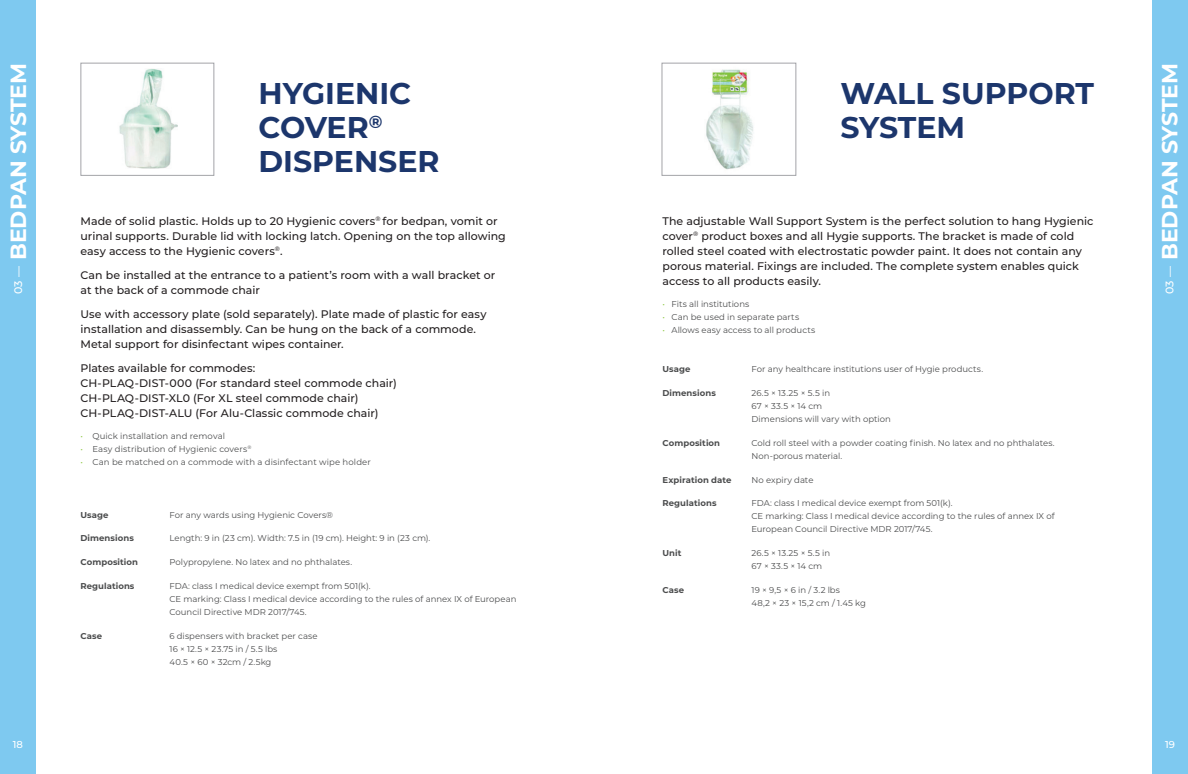
<style>
.page{position:relative;width:1188px;height:774px;background:#fff}
.page>*{position:absolute;margin:0;border:0;box-sizing:border-box;transform-origin:0 0}
.t1{font:700 30px/34px "Montserrat";color:#1c366c}
.t2{font:700 22px "Montserrat";color:#fff}
.t3{font:500 11px/15px "Montserrat";letter-spacing:.005em;color:#231f20}
.t4{font:500 10px "Montserrat";color:#fff}
.t5{font:8.5px/13px "Montserrat";letter-spacing:.005em;color:#4b4c4d}
.t6{font:700 8.5px "Montserrat";letter-spacing:.01em;color:#4b4c4d}
.s1{color:#8bc63e}
</style>
<div class="page">
<div style="left:0;top:0;width:36px;height:774px;background:#7ec9f0"></div>
<div style="left:1152px;top:0;width:36px;height:774px;background:#7ec9f0"></div>
<img style="left:706px;top:69px;width:47px;height:101px">
<div style="left:662px;top:63px;width:134px;height:113px;border:1px solid #a3a4a8"></div>
<img style="left:119px;top:69px;width:59px;height:99px">
<div style="left:81px;top:63px;width:133px;height:113px;border:1px solid #a3a4a8"></div>
<h2 class="t2" style="left:2px;top:294px;width:233px;rotate:-90deg"><sup>03</sup> <sup>—</sup> BEDPAN SYSTEM</h2>
<h2 class="t2" style="left:1154px;top:294px;width:233px;rotate:-90deg"><sup>03</sup> <sup>—</sup> BEDPAN SYSTEM</h2>
<h1 class="t1" style="left:258px;top:75px;width:183px">HYGIENIC<br>COVER<sup>®<br></sup>DISPENSER</h1>
<h1 class="t1" style="left:840px;top:75px;width:255px">WALL SUPPORT<br>SYSTEM</h1>
<p class="t3" style="left:80px;top:213px;width:427px">Made of solid plastic. Holds up to 20 Hygienic covers<sup>®</sup> for bedpan, vomit or urinal supports. Durable lid with locking latch. Opening on the top allowing easy access to the Hygienic covers<sup>®</sup>.</p>
<p class="t3" style="left:80px;top:267px;width:416px">Can be installed at the entrance to a patient’s room with a wall bracket or at the back of a commode chair</p>
<p class="t3" style="left:81px;top:306px;width:408px">Use with accessory plate (sold separately). Plate made of plastic for easy installation and disassembly. Can be hung on the back of a commode.<br>Metal support for disinfectant wipes container.</p>
<p class="t3" style="left:80px;top:360px;width:318px">Plates available for commodes:<br>CH-PLAQ-DIST-000 (For standard steel commode chair)<br>CH-PLAQ-DIST-XL0 (For XL steel commode chair)<br>CH-PLAQ-DIST-ALU (For Alu-Classic commode chair)</p>
<p class="t5" style="left:80px;top:429px;width:146px"><span class="s1">•</span> Quick installation and removal</p>
<p class="t5" style="left:81px;top:442px;width:173px"><span class="s1">•</span> Easy distribution of Hygienic covers<sup>®</sup></p>
<p class="t5" style="left:81px;top:455px;width:292px"><span class="s1">•</span> Can be matched on a commode with a disinfectant wipe holder</p>
<p class="t3" style="left:662px;top:213px;width:433px">The adjustable Wall Support System is the perfect solution to hang Hygienic cover<sup>®</sup> product boxes and all Hygie supports. The bracket is made of cold rolled steel coated with electrostatic powder paint. It does not contain any porous material. Fixings are included. The complete system enables quick access to all products easily.</p>
<p class="t5" style="left:662px;top:297px;width:88px"><span class="s1">•</span> Fits all institutions</p>
<p class="t5" style="left:663px;top:310px;width:138px"><span class="s1">•</span> Can be used in separate parts</p>
<p class="t5" style="left:663px;top:323px;width:154px"><span class="s1">•</span> Allows easy access to all products</p>
<p class="t6" style="left:662px;top:363px;width:30px">Usage</p>
<p class="t5" style="left:752px;top:362px;width:233px">For any healthcare institutions user of Hygie products.</p>
<p class="t6" style="left:663px;top:387px;width:55px">Dimensions</p>
<p class="t5" style="left:752px;top:386px;width:141px">26.5 × 13.25 × 5.5 in<br>67 × 33.5 × 14 cm<br>Dimensions will vary with option</p>
<p class="t6" style="left:663px;top:437px;width:59px">Composition</p>
<p class="t5" style="left:752px;top:436px;width:305px">Cold roll steel with a powder coating finish. No latex and no phthalates.<br>Non-porous material.</p>
<p class="t6" style="left:663px;top:473px;width:70px">Expiration date</p>
<p class="t5" style="left:752px;top:473px;width:63px">No expiry date</p>
<p class="t6" style="left:663px;top:497px;width:56px">Regulations</p>
<p class="t5" style="left:752px;top:497px;width:305px">FDA: class I medical device exempt from 501(k).<br>CE marking: Class I medical device according to the rules of annex IX of<br>European Council Directive MDR 2017/745.</p>
<p class="t6" style="left:663px;top:547px;width:20px">Unit</p>
<p class="t5" style="left:752px;top:546px;width:80px">26.5 × 13.25 × 5.5 in<br>67 × 33.5 × 14 cm</p>
<p class="t6" style="left:663px;top:584px;width:23px">Case</p>
<p class="t5" style="left:752px;top:583px;width:116px">19 × 9,5 × 6 in / 3.2 lbs<br>48,2 × 23 × 15,2 cm / 1.45 kg</p>
<p class="t6" style="left:80px;top:508px;width:30px">Usage</p>
<p class="t5" style="left:170px;top:508px;width:165px">For any wards using Hygienic Covers®</p>
<p class="t6" style="left:81px;top:532px;width:55px">Dimensions</p>
<p class="t5" style="left:170px;top:532px;width:262px">Length: 9 in (23 cm). Width: 7.5 in (19 cm). Height: 9 in (23 cm).</p>
<p class="t6" style="left:80px;top:556px;width:59px">Composition</p>
<p class="t5" style="left:169px;top:555px;width:184px">Polypropylene. No latex and no phthalates.</p>
<p class="t6" style="left:80px;top:580px;width:56px">Regulations</p>
<p class="t5" style="left:169px;top:579px;width:348px">FDA: class I medical device exempt from 501(k).<br>CE marking: Class I medical device according to the rules of annex IX of European<br>Council Directive MDR 2017/745.</p>
<p class="t6" style="left:81px;top:630px;width:23px">Case</p>
<p class="t5" style="left:170px;top:629px;width:150px">6 dispensers with bracket per case<br>16 × 12.5 × 23.75 in / 5.5 lbs<br>40.5 × 60 × 32cm / 2.5kg</p>
<p class="t4" style="left:13px;top:738px;width:12px">18</p>
<p class="t4" style="left:1165px;top:738px;width:11px">19</p>
</div>
